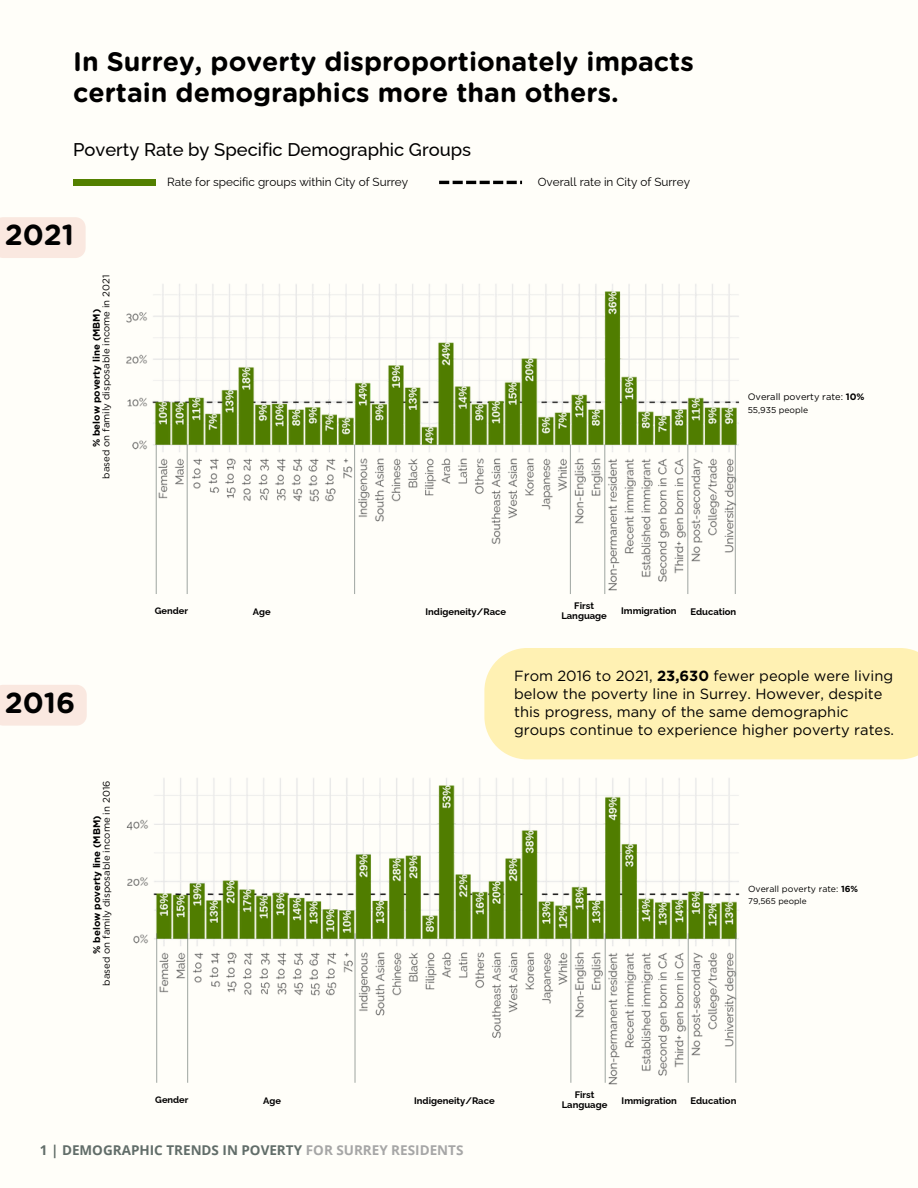
<style>
.page{position:relative;width:918px;height:1188px;background:#fffef9}
.page>*{position:absolute;margin:0;border:0;box-sizing:border-box;transform-origin:0 0}
.t1{font:700 28.95px "Gotham Rounded";color:#000}
.t2{font:700 26.7px/30.3px "Gotham Rounded";color:#000}
.t3{font:500 18.3px "Raleway";color:#000}
.t4{font:14.7px/18px "Gotham";color:#000}
.t5{font:700 13.5px "Open Sans";color:#616d69}
.t6{font:11.7px "Raleway";color:#000}
.t7{font:9.6px "Gotham";color:#000}
.t8{font:700 9.6px "Gotham";color:#000}
.t9{font:700 9.45px/9.4px "Raleway";color:#000;text-align:center}
.t10{font:9.3px "Gotham";color:#000}
.t11{font:700 9.3px "Raleway";color:#000}
.t12{font:8.85px "Gotham";color:#000}
.t13{font:8.55px "Gotham";color:#000}
.t14{font:8.25px "Gotham";color:#000}
.s1{font-weight:700}
.s2{color:#a6a6a6}
</style>
<div class="page">
<img style="left:126px;top:778px;width:614px;height:307px">
<div style="left:73px;top:179px;width:83px;height:7px;background:#538000"></div>
<svg style="left:439px;top:181px;width:83px;height:3px"></svg>
<div style="left:484px;top:648px;width:434px;height:111px;background:#fff1b3"></div>
<img style="left:126px;top:284px;width:614px;height:310px">
<div style="left:0;top:685px;width:87px;height:41px;background:#fae8e0"></div>
<div style="left:0;top:217px;width:86px;height:41px;background:#fae8e0"></div>
<hr style="left:187px;top:445px;width:1px;height:149px;background:#616d69">
<hr style="left:156px;top:445px;width:1px;height:149px;background:#616d69">
<hr style="left:354px;top:445px;width:1px;height:149px;background:#616d69">
<hr style="left:570px;top:445px;width:1px;height:149px;background:#616d69">
<hr style="left:604px;top:445px;width:1px;height:149px;background:#616d69">
<hr style="left:687px;top:445px;width:1px;height:149px;background:#616d69">
<hr style="left:735px;top:444px;width:1px;height:150px;background:#616d69">
<hr style="left:187px;top:933px;width:1px;height:150px;background:#616d69">
<hr style="left:156px;top:933px;width:1px;height:150px;background:#616d69">
<hr style="left:354px;top:933px;width:2px;height:150px;background:#616d69">
<hr style="left:570px;top:933px;width:1px;height:150px;background:#616d69">
<hr style="left:605px;top:933px;width:1px;height:150px;background:#616d69">
<hr style="left:688px;top:933px;width:1px;height:150px;background:#616d69">
<hr style="left:735px;top:933px;width:1px;height:150px;background:#616d69">
<h6 class="t2" style="left:73px;top:48px;width:622px">In Surrey, poverty disproportionately impacts certain demographics more than others.</h6>
<p class="t3" style="left:73px;top:139px;width:400px">Poverty Rate by Specific Demographic Groups</p>
<h6 class="t1" style="left:5px;top:222px;width:71px">2021</h6>
<p class="t7" style="left:100px;top:479px;width:205px;rotate:-90deg">based on family disposable income in 2021</p>
<p class="t8" style="left:91px;top:447px;width:139px;rotate:-90deg">% below poverty line (MBM)</p>
<p class="t6" style="left:167px;top:175px;width:243px">Rate for specific groups within City of Surrey</p>
<p class="t6" style="left:538px;top:175px;width:154px">Overall rate in City of Surrey</p>
<h5 class="t10" style="left:748px;top:392px;width:118px">Overall poverty rate: <span class="s1">10%</span></h5>
<h1 class="t13" style="left:748px;top:404px;width:62px">55,935 people</h1>
<h6 class="t1" style="left:5px;top:690px;width:72px">2016</h6>
<p class="t7" style="left:100px;top:986px;width:207px;rotate:-90deg">based on family disposable income in 2016</p>
<p class="t8" style="left:91px;top:954px;width:140px;rotate:-90deg">% below poverty line (MBM)</p>
<h6 class="t11" style="left:155px;top:605px;width:35px">Gender</h6>
<h6 class="t11" style="left:253px;top:606px;width:19px">Age</h6>
<h1 class="t9" style="left:426px;top:607px;width:82px">Indigeneity/Race</h1>
<h4 class="t9" style="left:561px;top:601px;width:47px">First<br>Language</h4>
<p class="t9" style="left:621px;top:606px;width:57px">Immigration</p>
<p class="t9" style="left:690px;top:607px;width:47px">Education</p>
<h6 class="t4" style="left:514px;top:667px;width:382px">From 2016 to 2021, <span class="s1">23,630</span> fewer people were living below the poverty line in Surrey. However, despite this progress, many of the same demographic groups continue to experience higher poverty rates.</h6>
<p class="t12" style="left:748px;top:884px;width:112px">Overall poverty rate: <span class="s1">16%</span></p>
<h5 class="t14" style="left:748px;top:896px;width:60px">79,565 people</h5>
<h6 class="t11" style="left:155px;top:1094px;width:35px">Gender</h6>
<h6 class="t11" style="left:263px;top:1095px;width:19px">Age</h6>
<h6 class="t9" style="left:414px;top:1096px;width:82px">Indigeneity/Race</h6>
<h6 class="t9" style="left:562px;top:1090px;width:47px">First<br>Language</h6>
<h6 class="t9" style="left:622px;top:1096px;width:57px">Immigration</h6>
<h6 class="t9" style="left:691px;top:1096px;width:47px">Education</h6>
<p class="t5" style="left:40px;top:1141px;width:425px">1 | DEMOGRAPHIC TRENDS IN POVERTY <span class="s2">FOR SURREY RESIDENTS</span></p>
</div>
